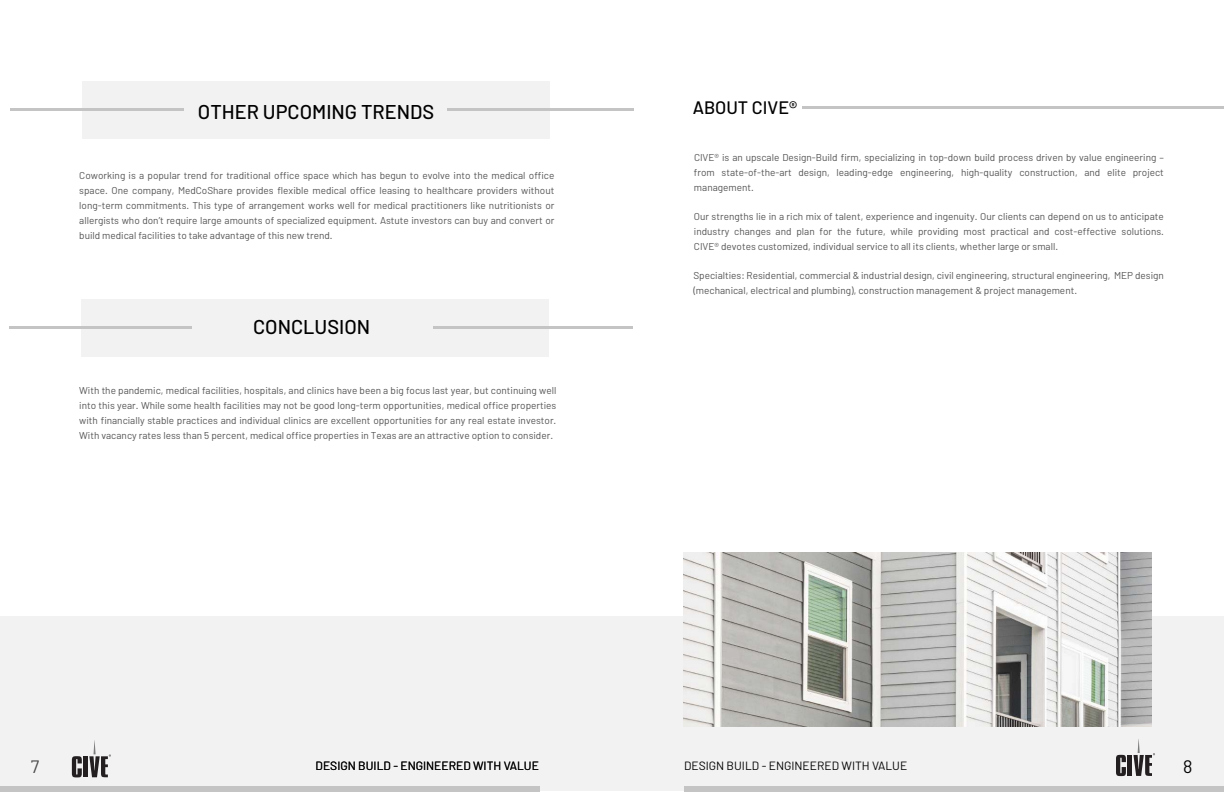
<style>
.page{position:relative;width:1224px;height:792px;background:#fff}
.page>*{position:absolute;margin:0;border:0;box-sizing:border-box;transform-origin:0 0}
.t1{font:500 20px "Barlow";color:#000}
.t2{font:500 18px "Barlow";color:#000}
.t3{font:18px "Barlow";color:rgb(0 0 0/.7)}
.t4{font:18px "Barlow";color:#000}
.t5{font:12px "Barlow";color:#000}
.t6{font:10px/15px "Barlow";color:#545454;text-align:justify}
</style>
<div class="page">
<div style="left:0;top:616px;width:612px;height:175px;background:#f2f2f2"></div>
<div style="left:612px;top:616px;width:612px;height:175px;background:#f2f2f2"></div>
<div style="left:82px;top:81px;width:468px;height:57px;background:#f2f2f2"></div>
<hr style="left:10px;top:109px;width:623px;height:2px;background:#c4c4c4">
<div style="left:184px;top:86px;width:263px;height:47px;background:#f2f2f2"></div>
<svg style="left:1116px;top:755px;width:10px;height:21px"></svg>
<hr style="left:1128px;top:755px;width:4px;height:21px;background:#231f20">
<svg style="left:1133px;top:739px;width:22px;height:37px"></svg>
<svg style="left:72px;top:756px;width:10px;height:21px"></svg>
<hr style="left:84px;top:756px;width:4px;height:21px;background:#231f20">
<hr style="left:803px;top:107px;width:421px;height:2px;background:#c4c4c4">
<div style="left:684px;top:786px;width:540px;height:6px;background:#c4c4c4"></div>
<div style="left:0;top:786px;width:540px;height:6px;background:#c4c4c4"></div>
<svg style="left:89px;top:740px;width:22px;height:37px"></svg>
<img style="left:683px;top:552px;width:468px;height:175px">
<div style="left:81px;top:299px;width:468px;height:58px;background:#f2f2f2"></div>
<hr style="left:9px;top:327px;width:624px;height:2px;background:#c4c4c4">
<div style="left:192px;top:305px;width:240px;height:46px;background:#f2f2f2"></div>
<h1 class="t1" style="left:198px;top:99px;width:238px">OTHER UPCOMING TRENDS</h1>
<p class="t6" style="left:79px;top:168px;width:477px">Coworking is a popular trend for traditional office space which has begun to evolve into the medical office space. One company, MedCoShare provides flexible medical office leasing to healthcare providers without long-term commitments. This type of arrangement works well for medical practitioners like nutritionists or allergists who don’t require large amounts of specialized equipment. Astute investors can buy and convert or build medical facilities to take advantage of this new trend.</p>
<h1 class="t1" style="left:253px;top:315px;width:119px">CONCLUSION</h1>
<p class="t6" style="left:79px;top:382px;width:479px">With the pandemic, medical facilities, hospitals, and clinics have been a big focus last year, but continuing well into this year. While some health facilities may not be good long-term opportunities, medical office properties with financially stable practices and individual clinics are excellent opportunities for any real estate investor.<br>With vacancy rates less than 5 percent, medical office properties in Texas are an attractive option to consider.</p>
<h2 class="t2" style="left:693px;top:96px;width:106px">ABOUT CIVE®</h2>
<p class="t6" style="left:694px;top:150px;width:472px">CIVE® is an upscale Design-Build firm, specializing in top-down build process driven by value engineering – from state-of-the-art design, leading-edge engineering, high-quality construction, and elite project management.</p>
<p class="t6" style="left:694px;top:208px;width:471px">Our strengths lie in a rich mix of talent, experience and ingenuity. Our clients can depend on us to anticipate industry changes and plan for the future, while providing most practical and cost-effective solutions.<br>CIVE® devotes customized, individual service to all its clients, whether large or small.</p>
<p class="t6" style="left:693px;top:268px;width:472px">Specialties: Residential, commercial &amp; industrial design, civil engineering, structural engineering, MEP design (mechanical, electrical and plumbing), construction management &amp; project management.</p>
<h2 class="t3" style="left:31px;top:755px;width:10px">7</h2>
<p class="t5" style="left:316px;top:758px;width:225px">DESIGN BUILD - ENGINEERED WITH VALUE</p>
<p class="t5" style="left:684px;top:758px;width:225px">DESIGN BUILD - ENGINEERED WITH VALUE</p>
<h2 class="t4" style="left:1183px;top:755px;width:11px">8</h2>
</div>
